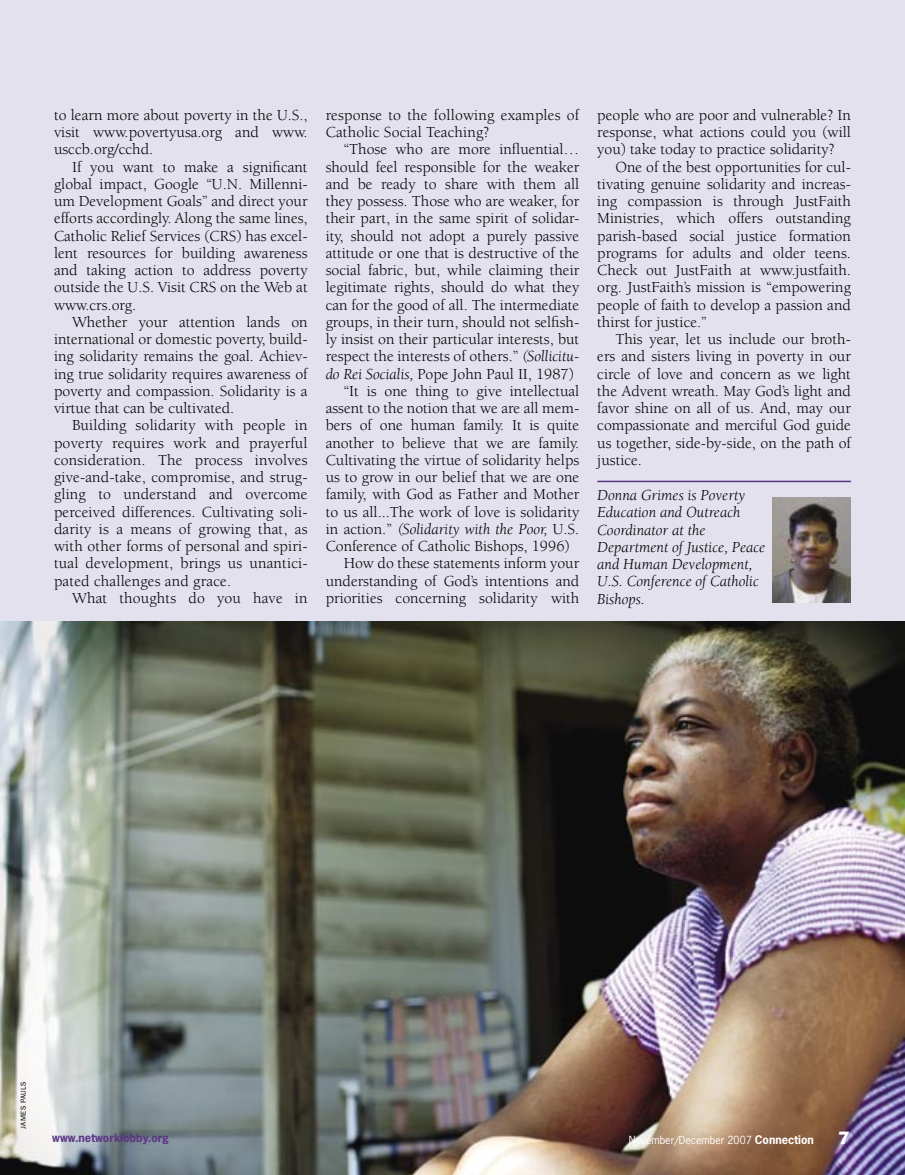
<style>
.page{position:relative;width:905px;height:1175px;background:#fff}
.page>*{position:absolute;margin:0;border:0;box-sizing:border-box;transform-origin:0 0}
.t1{font:16.5px "Franklin Gothic";color:#fff}
.t2{font:15.75px/17.2px "Berkeley";color:#000;text-align:justify}
.t3{font:italic 15.75px/17.2px "Berkeley";color:#000}
.t4{font:700 11.25px "News Gothic";color:#5d3485}
.t5{font:10.5px "News Gothic";color:#fff}
.t6{font:7.5px "Franklin Got ITC";letter-spacing:.05em;color:#000}
.s1{font-style:italic}
.s2{font-style:normal}
.s3{font-weight:700;font-size:11.25px}
</style>
<div class="page">
<div style="left:1px;top:0;width:903px;height:1174px;background:#e3e1ee"></div>
<img style="left:0;top:622px;width:904px;height:552px">
<hr style="left:597px;top:480px;width:253px;height:2px;background:#5d3485">
<img style="left:772px;top:498px;width:78px;height:105px">
<p class="t2" style="left:54px;top:106px;width:255px">to learn more about poverty in the U.S., visit www.povertyusa.org and www. usccb.org/cchd.</p>
<p class="t2" style="left:54px;top:158px;width:255px;text-indent:18px">If you want to make a significant global impact, Google “U.N. Millenni&shy;um Development Goals” and direct your efforts accordingly. Along the same lines, Catholic Relief Services (CRS) has excel&shy;lent resources for building awareness and taking action to address poverty outside the U.S. Visit CRS on the Web at www.crs.org.</p>
<p class="t2" style="left:54px;top:313px;width:255px;text-indent:18px">Whether your attention lands on international or domestic poverty, build&shy;ing solidarity remains the goal. Achiev&shy;ing true solidarity requires awareness of poverty and compassion. Solidarity is a virtue that can be cultivated.</p>
<p class="t2" style="left:54px;top:417px;width:255px;text-indent:18px">Building solidarity with people in poverty requires work and prayerful consideration. The process involves give-and-take, compromise, and strug&shy;gling to understand and overcome perceived differences. Cultivating soli&shy;darity is a means of growing that, as with other forms of personal and spiri&shy;tual development, brings us unantici&shy;pated challenges and grace.</p>
<p class="t2" style="left:72px;top:589px;width:237px">What thoughts do you have in</p>
<p class="t2" style="left:326px;top:106px;width:255px">response to the following examples of<br>Catholic Social Teaching?</p>
<p class="t2" style="left:343px;top:141px;width:237px">“Those who are more influential…</p>
<p class="t2" style="left:326px;top:158px;width:255px">should feel responsible for the weaker</p>
<p class="t2" style="left:326px;top:175px;width:255px">and be ready to share with them all</p>
<p class="t2" style="left:326px;top:193px;width:255px">they possess. Those who are weaker, for</p>
<p class="t2" style="left:326px;top:210px;width:255px">their part, in the same spirit of solidar-</p>
<p class="t2" style="left:325px;top:227px;width:255px">ity, should not adopt a purely passive</p>
<p class="t2" style="left:325px;top:244px;width:255px">attitude or one that is destructive of the</p>
<p class="t2" style="left:325px;top:262px;width:255px">social fabric, but, while claiming their</p>
<p class="t2" style="left:325px;top:279px;width:255px">legitimate rights, should do what they</p>
<p class="t2" style="left:325px;top:296px;width:255px">can for the good of all. The intermediate</p>
<p class="t2" style="left:325px;top:313px;width:255px">groups, in their turn, should not selfish-</p>
<p class="t2" style="left:325px;top:331px;width:255px">ly insist on their particular interests, but</p>
<p class="t2" style="left:325px;top:348px;width:255px">respect the interests of others.” <span class="s1">(Sollicitu-</span></p>
<p class="t2" style="left:326px;top:365px;width:250px"><span class="s1">do Rei Socialis,</span> Pope John Paul II, 1987)</p>
<p class="t2" style="left:343px;top:382px;width:237px">“It is one thing to give intellectual</p>
<p class="t2" style="left:325px;top:400px;width:255px">assent to the notion that we are all mem-</p>
<p class="t2" style="left:325px;top:417px;width:255px">bers of one human family. It is quite</p>
<p class="t2" style="left:325px;top:434px;width:255px">another to believe that we are family.</p>
<p class="t2" style="left:325px;top:451px;width:255px">Cultivating the virtue of solidarity helps</p>
<p class="t2" style="left:325px;top:469px;width:255px">us to grow in our belief that we are one</p>
<p class="t2" style="left:325px;top:486px;width:255px">family, with God as Father and Mother</p>
<p class="t2" style="left:325px;top:503px;width:255px">to us all...The work of love is solidarity</p>
<p class="t3" style="left:325px;top:521px;width:255px"><span class="s2">in action.”</span> (Solidarity with the Poor, <span class="s2">U.S.</span></p>
<p class="t2" style="left:325px;top:538px;width:245px">Conference of Catholic Bishops, 1996)</p>
<p class="t2" style="left:343px;top:555px;width:237px">How do these statements inform your</p>
<p class="t2" style="left:325px;top:572px;width:255px">understanding of God’s intentions and</p>
<p class="t2" style="left:325px;top:589px;width:255px">priorities concerning solidarity with</p>
<p class="t2" style="left:597px;top:106px;width:255px">people who are poor and vulnerable? In response, what actions could you (will you) take today to practice solidarity?</p>
<p class="t2" style="left:597px;top:158px;width:255px;text-indent:18px">One of the best opportunities for cul&shy;tivating genuine solidarity and increas&shy;ing compassion is through JustFaith Ministries, which offers outstanding parish-based social justice formation programs for adults and older teens.<br>Check out JustFaith at www.justfaith. org. JustFaith’s mission is “empowering people of faith to develop a passion and thirst for justice.”</p>
<p class="t2" style="left:597px;top:331px;width:255px;text-indent:18px">This year, let us include our broth&shy;ers and sisters living in poverty in our circle of love and concern as we light the Advent wreath. May God’s light and favor shine on all of us. And, may our compassionate and merciful God guide us together, side-by-side, on the path of justice.</p>
<p class="t3" style="left:597px;top:487px;width:170px">Donna Grimes is Poverty<br>Education and Outreach<br>Coordinator at the<br>Department of Justice, Peace and Human Development,<br>U.S. Conference of Catholic<br>Bishops.</p>
<p class="t6" style="left:19px;top:1128px;width:49px;rotate:-90deg">JAMES PAULS</p>
<p class="t4" style="left:52px;top:1130px;width:118px">www.networklobby.org</p>
<p class="t5" style="left:629px;top:1132px;width:186px">November/December 2007 <span class="s3">Connection</span></p>
<p class="t1" style="left:838px;top:1126px;width:13px">7</p>
</div>
